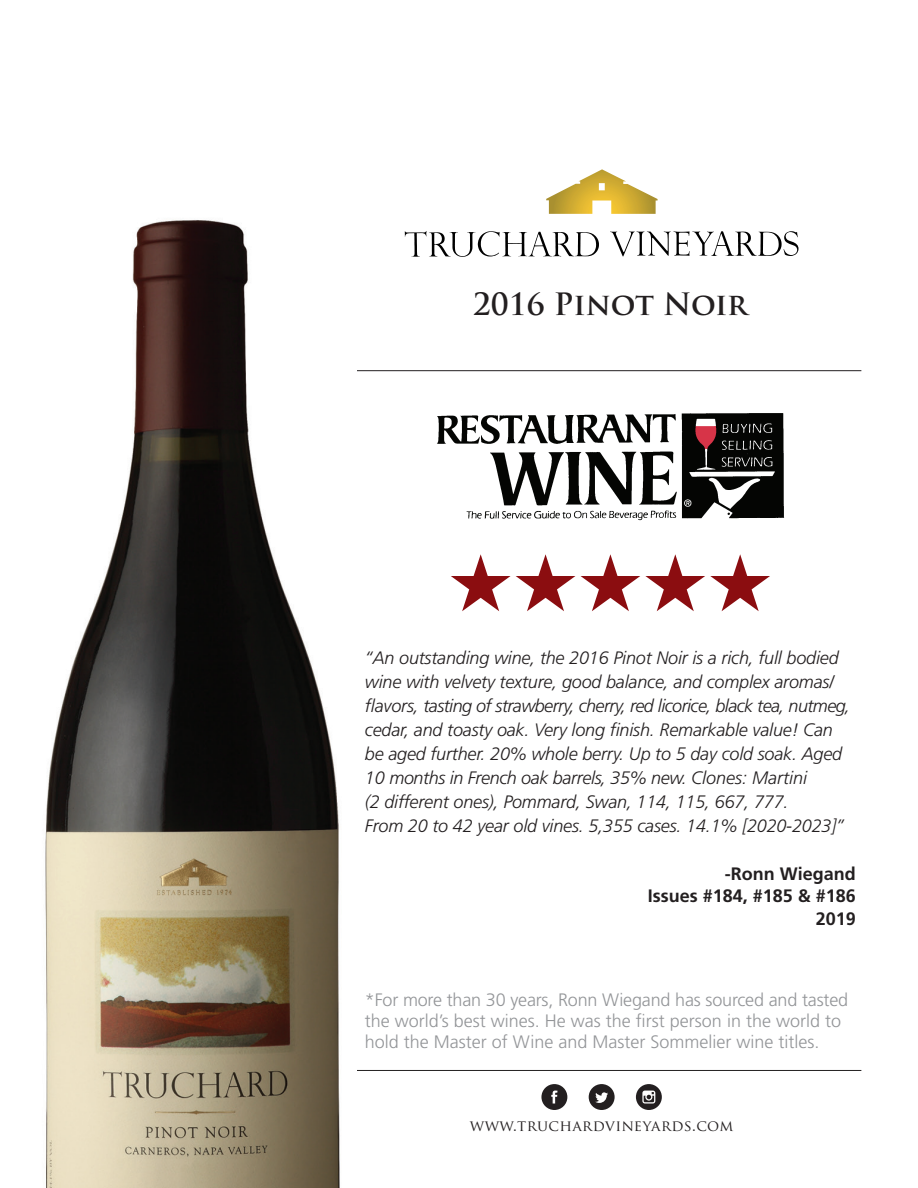
<style>
.page{position:relative;width:918px;height:1188px;background:#fff}
.page>*{position:absolute;margin:0;border:0;box-sizing:border-box;transform-origin:0 0}
.t1{font:79.5px "Zapf Dingbats ITC";color:#8b0d10}
.t2{font:700 30px "Trajan Pro";color:#231f20}
.t3{font:italic 300 18px/24px "Frutiger LT Std";letter-spacing:-.01em;color:#231f20}
.t4{font:300 18px/21px "Frutiger LT Std";color:#939598}
.t5{font:700 18px/22.5px "Frutiger LT Std";color:#231f20;text-align:right}
.t6{font:15px "Trajan Pro";letter-spacing:.025em;color:#231f20}
</style>
<div class="page">
<hr style="left:342px;top:370px;width:519px;height:1px;background:#231f20">
<svg style="left:405px;top:231px;width:194px;height:26px"></svg>
<svg style="left:610px;top:231px;width:189px;height:26px"></svg>
<svg style="left:546px;top:169px;width:112px;height:45px"></svg>
<hr style="left:342px;top:1070px;width:519px;height:1px;background:#231f20">
<div style="left:541px;top:1084px;width:26px;height:26px;background:#231f20;border-radius:50%"></div>
<svg style="left:551px;top:1091px;width:7px;height:13px"></svg>
<div style="left:589px;top:1084px;width:26px;height:26px;background:#231f20;border-radius:50%"></div>
<svg style="left:595px;top:1092px;width:13px;height:11px"></svg>
<div style="left:636px;top:1084px;width:26px;height:26px;background:#231f20;border-radius:50%"></div>
<svg style="left:642px;top:1091px;width:13px;height:13px"></svg>
<img style="left:45px;top:220px;width:312px;height:968px">
<img style="left:437px;top:413px;width:347px;height:108px">
<h2 class="t2" style="left:473px;top:286px;width:276px">2016 Pinot Noir</h2>
<h1 class="t1" style="left:448px;top:546px;width:326px">★★★★★</h1>
<p class="t3" style="left:365px;top:646px;width:487px">“An outstanding wine, the 2016 Pinot Noir is a rich, full bodied wine with velvety texture, good balance, and complex aromas/ flavors, tasting of strawberry, cherry, red licorice, black tea, nutmeg, cedar, and toasty oak. Very long finish. Remarkable value! Can be aged further. 20% whole berry. Up to 5 day cold soak. Aged 10 months in French oak barrels, 35% new. Clones: Martini<br>(2 different ones), Pommard, Swan, 114, 115, 667, 777.<br>From 20 to 42 year old vines. 5,355 cases. 14.1% [2020-2023]”</p>
<p class="t5" style="left:648px;top:862px;width:210px">-Ronn Wiegand<br>Issues #184, #185 &amp; #186<br>2019</p>
<p class="t4" style="left:365px;top:989px;width:485px">*For more than 30 years, Ronn Wiegand has sourced and tasted the world’s best wines. He was the first person in the world to hold the Master of Wine and Master Sommelier wine titles.</p>
<p class="t6" style="left:470px;top:1116px;width:265px">WWW.TRUCHARDVINEYARDS.COM</p>
</div>
